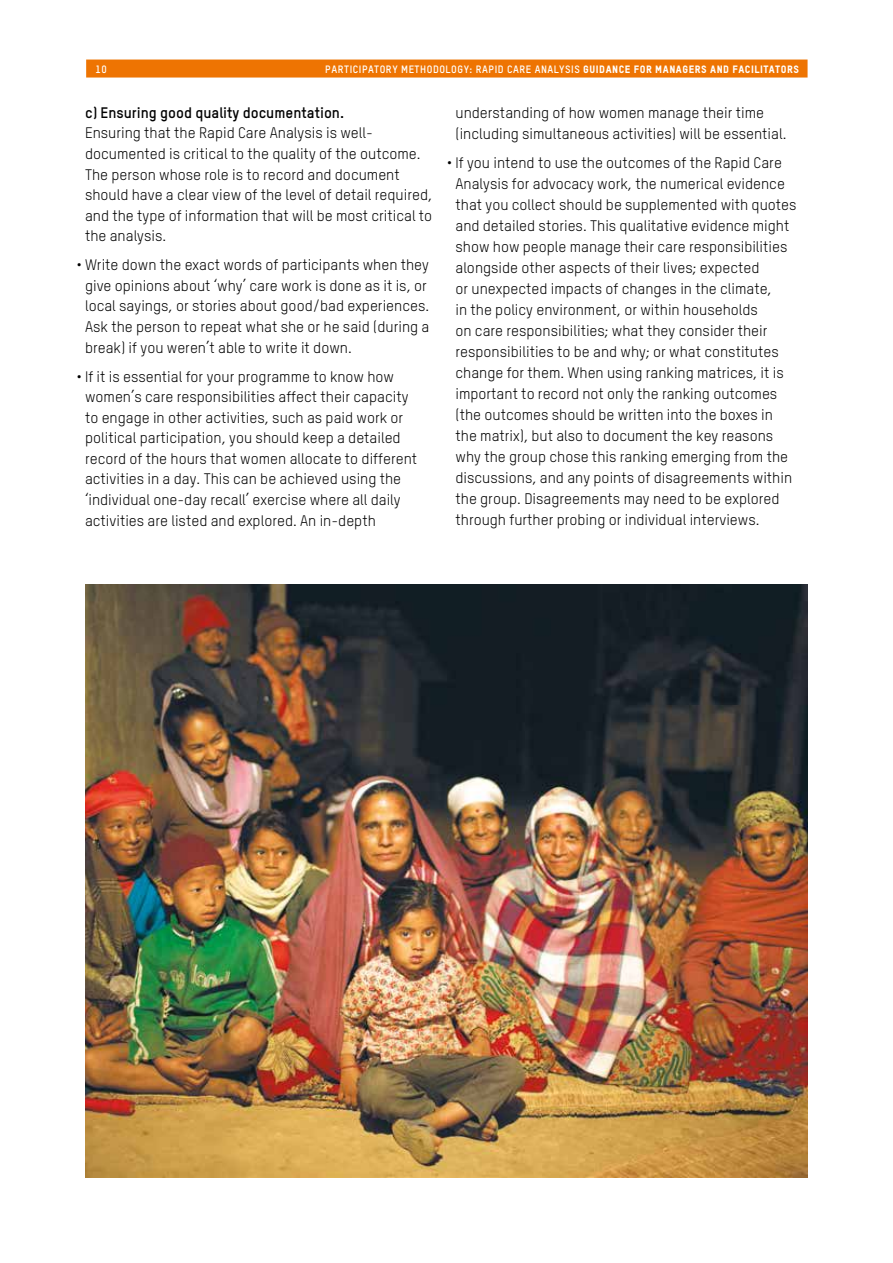
<style>
.page{position:relative;width:893px;height:1263px;background:#fff}
.page>*{position:absolute;margin:0;border:0;box-sizing:border-box;transform-origin:0 0}
.t1{font:15px/21px "Oxfam TSTARPRO";color:#000}
.t2{font:700 15px "Oxfam TSTARPRO";color:#000}
.t3{font:700 10.5px "Oxfam TSTARPRO";letter-spacing:.05em;color:#fff}
.s1{font-family:"Oxfam TSTARPRO Headline";font-weight:400}
</style>
<div class="page">
<img style="left:86px;top:584px;width:721px;height:593px">
<div style="left:86px;top:60px;width:721px;height:18px;background:#ee7402"></div>
<p class="t3" style="left:96px;top:62px;width:13px">10</p>
<p class="t3" style="left:325px;top:62px;width:475px">PARTICIPATORY METHODOLOGY: RAPID CARE ANALYSIS <span class="s1">GUIDANCE FOR MANAGERS AND FACILITATORS</span></p>
<p class="t1" style="left:455px;top:102px;width:332px">understanding of how women manage their time (including simultaneous activities) will be essential.</p>
<p class="t1" style="left:455px;top:152px;width:343px;text-indent:-9px">• If you intend to use the outcomes of the Rapid Care Analysis for advocacy work, the numerical evidence that you collect should be supplemented with quotes and detailed stories. This qualitative evidence might show how people manage their care responsibilities alongside other aspects of their lives; expected<br>or unexpected impacts of changes in the climate,<br>in the policy environment, or within households<br>on care responsibilities; what they consider their responsibilities to be and why; or what constitutes change for them. When using ranking matrices, it is important to record not only the ranking outcomes (the outcomes should be written into the boxes in the matrix), but also to document the key reasons why the group chose this ranking emerging from the discussions, and any points of disagreements within the group. Disagreements may need to be explored through further probing or individual interviews.</p>
<p class="t2" style="left:85px;top:103px;width:261px">c) Ensuring good quality documentation.</p>
<p class="t1" style="left:85px;top:123px;width:349px;line-height:20.5px">Ensuring that the Rapid Care Analysis is well&shy;documented is critical to the quality of the outcome.<br>The person whose role is to record and document should have a clear view of the level of detail required, and the type of information that will be most critical to the analysis.</p>
<p class="t1" style="left:85px;top:254px;width:346px;line-height:20.5px;text-indent:-9px">• Write down the exact words of participants when they give opinions about ‘why’ care work is done as it is, or local sayings, or stories about good/bad experiences.<br>Ask the person to repeat what she or he said (during a break) if you weren’t able to write it down.</p>
<p class="t1" style="left:85px;top:366px;width:334px;line-height:20.5px;text-indent:-9px">• If it is essential for your programme to know how women’s care responsibilities affect their capacity to engage in other activities, such as paid work or political participation, you should keep a detailed record of the hours that women allocate to different activities in a day. This can be achieved using the ‘individual one-day recall’ exercise where all daily activities are listed and explored. An in-depth</p>
</div>
